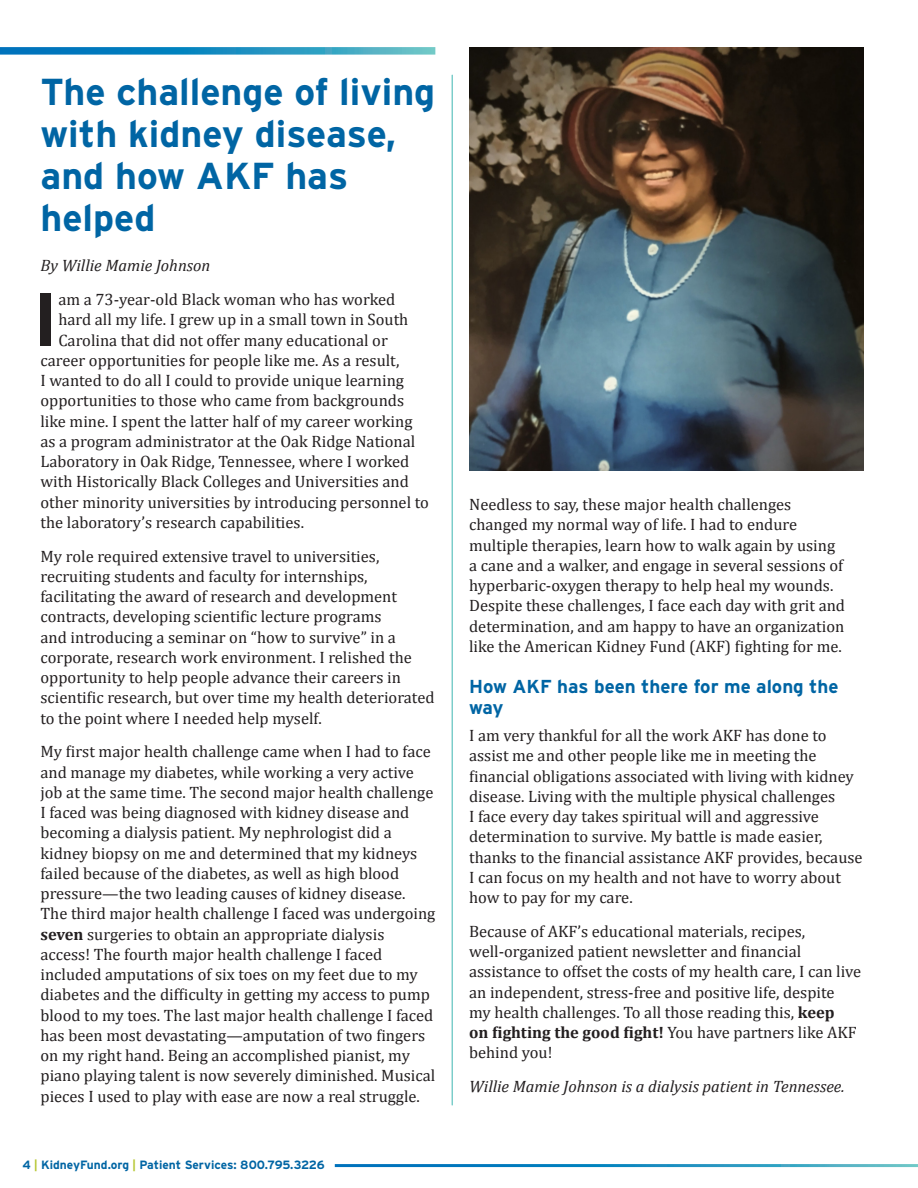
<style>
.page{position:relative;width:918px;height:1188px;background:#fff}
.page>*{position:absolute;margin:0;border:0;box-sizing:border-box;transform-origin:0 0}
.Intro_Paragraph{font:700 74.4px "Interstate";color:#231f20}
.Headline{font:700 37.5px/42px "Interstate";color:#0065a4}
.Staff_Question{font:700 18.75px/21px "Interstate";color:#0065a4}
.Body{font:16.5px/20.2px "Cambria";color:#231f20}
.Intro_Paragraph-2{font:16.5px "Cambria";color:#231f20}
.Body-2{font:italic 16.5px "Cambria";color:#231f20}
.Byline{font:italic 16.5px "Cambria";color:#231f20}
.t1{font:700 12px "Interstate";color:#0065a4}
.s1{font-weight:700}
.s2{color:#b7c733}
</style>
<div class="page">
<hr style="left:452px;top:75px;width:1px;height:1030px;background:#73cac7">
<img style="left:469px;top:47px;width:395px;height:423px">
<svg style="left:0;top:47px;width:435px;height:8px;background:#2d97c4"></svg>
<p class="Headline" style="left:40px;top:70px;width:396px">The challenge of living with kidney disease, and how AKF has helped</p>
<p class="Byline" style="left:40px;top:254px;width:171px">By Willie Mamie Johnson</p>
<p class="Intro_Paragraph" style="left:33px;top:274px;width:27px">I</p>
<p class="Intro_Paragraph-2" style="left:58px;top:290px;width:339px">am a 73-year-old Black woman who has worked</p>
<p class="Intro_Paragraph-2" style="left:58px;top:310px;width:352px">hard all my life. I grew up in a small town in South</p>
<p class="Intro_Paragraph-2" style="left:58px;top:330px;width:331px">Carolina that did not offer many educational or</p>
<p class="Intro_Paragraph-2" style="left:40px;top:351px;width:361px">career opportunities for people like me. As a result,</p>
<p class="Intro_Paragraph-2" style="left:40px;top:371px;width:365px">I wanted to do all I could to provide unique learning</p>
<p class="Intro_Paragraph-2" style="left:40px;top:391px;width:365px">opportunities to those who came from backgrounds</p>
<p class="Intro_Paragraph-2" style="left:40px;top:411px;width:373px">like mine. I spent the latter half of my career working</p>
<p class="Intro_Paragraph-2" style="left:40px;top:432px;width:376px">as a program administrator at the Oak Ridge National</p>
<p class="Intro_Paragraph-2" style="left:40px;top:452px;width:370px">Laboratory in Oak Ridge, Tennessee, where I worked</p>
<p class="Intro_Paragraph-2" style="left:40px;top:472px;width:370px">with Historically Black Colleges and Universities and</p>
<p class="Intro_Paragraph-2" style="left:40px;top:492px;width:390px">other minority universities by introducing personnel to</p>
<p class="Intro_Paragraph-2" style="left:40px;top:513px;width:265px">the laboratory’s research capabilities.</p>
<p class="Body" style="left:40px;top:546px;width:396px">My role required extensive travel to universities, recruiting students and faculty for internships, facilitating the award of research and development contracts, developing scientific lecture programs<br>and introducing a seminar on “how to survive” in a corporate, research work environment. I relished the opportunity to help people advance their careers in scientific research, but over time my health deteriorated to the point where I needed help myself.</p>
<p class="Body" style="left:40px;top:742px;width:396px">My first major health challenge came when I had to face and manage my diabetes, while working a very active job at the same time. The second major health challenge I faced was being diagnosed with kidney disease and becoming a dialysis patient. My nephrologist did a kidney biopsy on me and determined that my kidneys failed because of the diabetes, as well as high blood pressure—the two leading causes of kidney disease.<br>The third major health challenge I faced was undergoing <span class="s1">seven</span> surgeries to obtain an appropriate dialysis access! The fourth major health challenge I faced included amputations of six toes on my feet due to my diabetes and the difficulty in getting my access to pump blood to my toes. The last major health challenge I faced has been most devastating—amputation of two fingers on my right hand. Being an accomplished pianist, my piano playing talent is now severely diminished. Musical pieces I used to play with ease are now a real struggle.</p>
<p class="t1" style="left:22px;top:1157px;width:304px">4 <span class="s2">|</span> KidneyFund.org <span class="s2">|</span> Patient Services: 800.795.3226</p>
<p class="Body" style="left:469px;top:494px;width:378px">Needless to say, these major health challenges changed my normal way of life. I had to endure multiple therapies, learn how to walk again by using a cane and a walker, and engage in several sessions of hyperbaric-oxygen therapy to help heal my wounds.<br>Despite these challenges, I face each day with grit and determination, and am happy to have an organization like the American Kidney Fund (AKF) fighting for me.</p>
<p class="Staff_Question" style="left:469px;top:676px;width:371px">How AKF has been there for me along the way</p>
<p class="Body" style="left:469px;top:725px;width:395px">I am very thankful for all the work AKF has done to assist me and other people like me in meeting the financial obligations associated with living with kidney disease. Living with the multiple physical challenges<br>I face every day takes spiritual will and aggressive determination to survive. My battle is made easier, thanks to the financial assistance AKF provides, because I can focus on my health and not have to worry about how to pay for my care.</p>
<p class="Body" style="left:469px;top:921px;width:393px">Because of AKF’s educational materials, recipes, well-organized patient newsletter and financial assistance to offset the costs of my health care, I can live an independent, stress-free and positive life, despite<br>my health challenges. To all those reading this, <span class="s1">keep<br>on fighting the good fight!</span> You have partners like AKF behind you!</p>
<p class="Body-2" style="left:469px;top:1075px;width:377px">Willie Mamie Johnson is a dialysis patient in Tennessee.</p>
</div>
